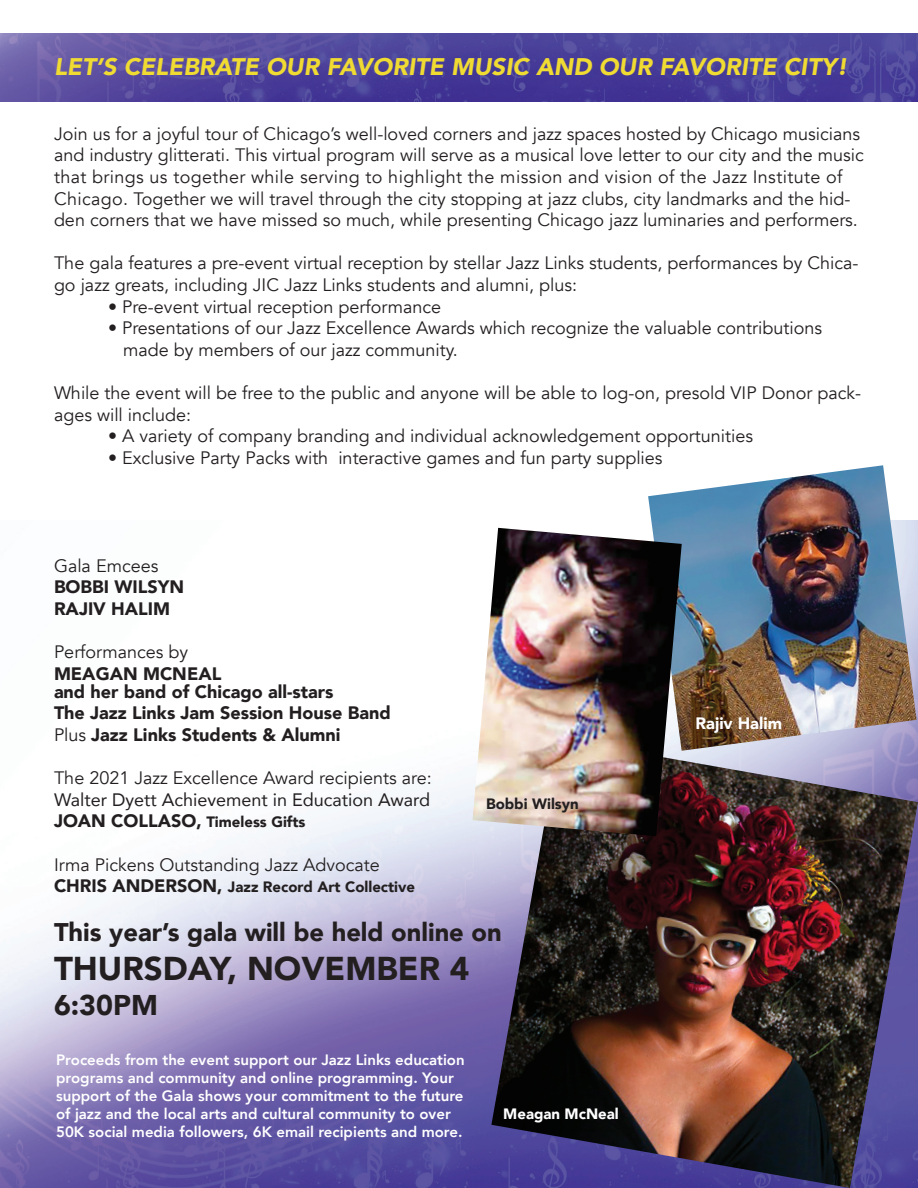
<style>
.page{position:relative;width:918px;height:1188px;background:#fff}
.page>*{position:absolute;margin:0;border:0;box-sizing:border-box;transform-origin:0 0}
.t1{font:900 33px "Avenir";color:#231f20}
.t2{font:900 28.5px "Avenir";color:#231f20}
.t3{font:900 25.5px "Avenir";color:#231f20}
.t4{font:italic 900 24px "Avenir";color:#f0db33}
.t5{font:18px/21.6px "Avenir";color:#231f20}
.t6{font:900 18px/21.6px "Avenir";color:#231f20}
.t7{font:18px "Avenir";color:#231f20}
.t8{font:900 16.5px "Avenir";color:#fff}
.t9{font:800 15px/18px "Avenir";color:#fff}
.t10{font:900 15px "Avenir";color:#231f20}
.t11{font:900 15px "Avenir";color:#fff}
.s1{font-weight:400}
.s2{font-size:18px}
</style>
<div class="page">
<img style="left:0;top:521px;width:918px;height:667px">
<img style="left:0;top:34px;width:918px;height:67px">
<img style="left:491px;top:739px;width:427px;height:449px">
<img style="left:648px;top:465px;width:269px;height:286px">
<img style="left:473px;top:528px;width:209px;height:308px">
<h3 class="t4" style="left:54px;top:47px;width:795px">LET’S CELEBRATE OUR FAVORITE MUSIC AND OUR FAVORITE CITY!</h3>
<p class="t5" style="left:54px;top:123px;width:811px">Join us for a joyful tour of Chicago’s well-loved corners and jazz spaces hosted by Chicago musicians and industry glitterati. This virtual program will serve as a musical love letter to our city and the music that brings us together while serving to highlight the mission and vision of the Jazz Institute of Chicago. Together we will travel through the city stopping at jazz clubs, city landmarks and the hid&shy;den corners that we have missed so much, while presenting Chicago jazz luminaries and performers.</p>
<p class="t5" style="left:54px;top:253px;width:806px">The gala features a pre-event virtual reception by stellar Jazz Links students, performances by Chica&shy;go jazz greats, including JIC Jazz Links students and alumni, plus:</p>
<p class="t5" style="left:108px;top:296px;width:335px">• Pre-event virtual reception performance</p>
<p class="t5" style="left:123px;top:318px;width:701px;text-indent:-15px">• Presentations of our Jazz Excellence Awards which recognize the valuable contributions made by members of our jazz community.</p>
<p class="t5" style="left:54px;top:382px;width:809px">While the event will be free to the public and anyone will be able to log-on, presold VIP Donor pack&shy;ages will include:</p>
<p class="t5" style="left:108px;top:426px;width:647px">• A variety of company branding and individual acknowledgement opportunities</p>
<p class="t5" style="left:108px;top:447px;width:556px">• Exclusive Party Packs with interactive games and fun party supplies</p>
<p class="t5" style="left:54px;top:555px;width:106px">Gala Emcees</p>
<p class="t6" style="left:54px;top:576px;width:132px">BOBBI WILSYN<br>RAJIV HALIM</p>
<p class="t5" style="left:54px;top:642px;width:136px">Performances by</p>
<p class="t6" style="left:54px;top:664px;width:281px;line-height:18px">MEAGAN MCNEAL<br>and her band of Chicago all-stars</p>
<p class="t6" style="left:54px;top:702px;width:338px">The Jazz Links Jam Session House Band<br><span class="s1">Plus</span> Jazz Links Students &amp; Alumni</p>
<p class="t5" style="left:54px;top:768px;width:379px">The 2021 Jazz Excellence Award recipients are:</p>
<p class="t7" style="left:54px;top:785px;width:378px">Walter Dyett Achievement in Education Award</p>
<p class="t10" style="left:54px;top:809px;width:253px"><span class="s2">JOAN COLLASO,</span> Timeless Gifts</p>
<p class="t5" style="left:54px;top:854px;width:327px">Irma Pickens Outstanding Jazz Advocate</p>
<p class="t10" style="left:54px;top:874px;width:363px"><span class="s2">CHRIS ANDERSON,</span> Jazz Record Art Collective</p>
<h3 class="t3" style="left:54px;top:910px;width:449px">This year’s gala will be held online on</h3>
<h1 class="t1" style="left:54px;top:941px;width:417px">THURSDAY, NOVEMBER 4</h1>
<h2 class="t2" style="left:54px;top:980px;width:105px">6:30PM</h2>
<p class="t9" style="left:56px;top:1051px;width:410px">Proceeds from the event support our Jazz Links education programs and community and online programming. Your support of the Gala shows your commitment to the future of jazz and the local arts and cultural community to over 50K social media followers, 6K email recipients and more.</p>
<p class="t10" style="left:486px;top:791px;width:94px">Bobbi Wilsyn</p>
<p class="t11" style="left:503px;top:1101px;width:117px">Meagan McNeal</p>
<p class="t8" style="left:696px;top:709px;width:88px">Rajiv Halim</p>
</div>
